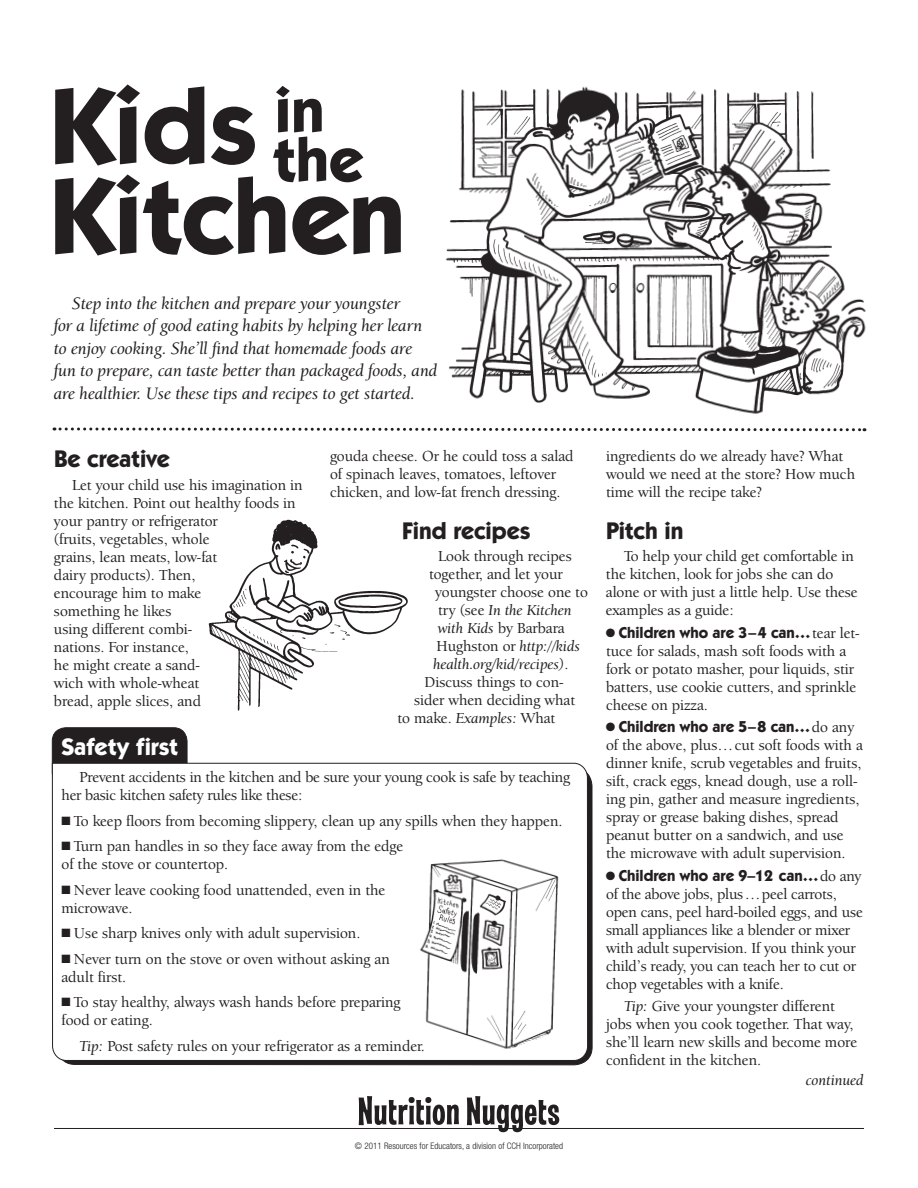
<style>
.page{position:relative;width:918px;height:1188px;background:#fff}
.page>*{position:absolute;margin:0;border:0;box-sizing:border-box;transform-origin:0 0}
.t1{font:700 108px "Kabel IT Cby BT";color:#231f20}
.t2{font:700 63px "Kabel IT Cby BT";color:#231f20}
.t3{font:700 24px "Kabel IT Cby BT";color:#231f20}
.t4{font:700 24px "Kabel IT Cby BT";letter-spacing:-.005em;color:#fff}
.t5{font:18px/22.5px "Berkeley Oldstyle IT Cby BT Med Ital";color:#231f20}
.t6{font:500 15.75px/18px "Berkeley Oldstyle IT Cby BT";color:#231f20}
.t7{font:15.75px "Berkeley Oldstyle IT Cby BT Med Ital";color:#231f20}
.t8{font:300 condensed 9px "Helvetica Neue";color:#231f20}
.s1{font-family:"Berkeley Oldstyle IT Cby BT";font-weight:500}
.s2{font-family:"Berkeley Oldstyle IT Cby BT Med Ital";font-weight:400}
.s3{font-family:"Kabel IT Cby BT";font-weight:700}
</style>
<div class="page">
<svg style="left:54px;top:427px;width:811px;height:5px"></svg>
<hr style="left:54px;top:1128px;width:810px;height:1px;background:#231f20">
<svg style="left:359px;top:1096px;width:200px;height:36px"></svg>
<div style="left:52px;top:728px;width:135px;height:59px;background:#231f20;border-radius:14px"></div>
<div style="left:52px;top:727px;width:135px;height:60px;border:1px solid #231f20;border-radius:14px"></div>
<svg style="left:52px;top:763px;width:536px;height:298px"></svg>
<img style="left:445px;top:86px;width:421px;height:328px">
<img style="left:208px;top:519px;width:200px;height:192px">
<img style="left:417px;top:855px;width:147px;height:197px">
<p class="t1" style="left:50px;top:59px;width:276px">Kids <sup>in</sup></p>
<p class="t2" style="left:273px;top:121px;width:92px">the</p>
<p class="t1" style="left:50px;top:149px;width:358px">Kitchen</p>
<p class="t5" style="left:54px;top:291px;width:385px;text-indent:18px">Step into the kitchen and prepare your youngster<br>for a lifetime of good eating habits by helping her learn to enjoy cooking. She’ll find that homemade foods are fun to prepare, can taste better than packaged foods, and are healthier. Use these tips and recipes to get started.</p>
<p class="t3" style="left:54px;top:444px;width:117px">Be creative</p>
<p class="t6" style="left:54px;top:476px;width:250px;text-indent:18px">Let your child use his imagination in the kitchen. Point out healthy foods in your pantry or refrigerator<br>(fruits, vegetables, whole<br>grains, lean meats, low-fat<br>dairy products). Then,<br>encourage him to make<br>something he likes<br>using different combi-<br>nations. For instance,<br>he might create a sand-<br>wich with whole-wheat<br>bread, apple slices, and</p>
<p class="t6" style="left:330px;top:446px;width:245px">gouda cheese. Or he could toss a salad of spinach leaves, tomatoes, leftover chicken, and low-fat french dressing.</p>
<p class="t3" style="left:402px;top:516px;width:130px">Find recipes</p>
<p class="t6" style="left:438px;top:547px;width:135px">Look through recipes</p>
<p class="t6" style="left:429px;top:565px;width:135px">together, and let your</p>
<p class="t6" style="left:435px;top:583px;width:154px">youngster choose one to</p>
<p class="t7" style="left:438px;top:601px;width:136px"><span class="s1">try (see</span> In the Kitchen</p>
<p class="t6" style="left:438px;top:619px;width:128px"><span class="s2">with Kids</span> by Barbara</p>
<p class="t7" style="left:437px;top:637px;width:145px"><span class="s1">Hughston or</span> http://kids</p>
<p class="t7" style="left:434px;top:655px;width:137px">health.org/kid/recipes)<span class="s1">.</span></p>
<p class="t6" style="left:425px;top:673px;width:141px">Discuss things to con-</p>
<p class="t6" style="left:414px;top:691px;width:163px">sider when deciding what</p>
<p class="t6" style="left:398px;top:709px;width:159px">to make. <span class="s2">Examples:</span> What</p>
<p class="t4" style="left:61px;top:732px;width:118px">Safety first</p>
<p class="t6" style="left:61px;top:768px;width:510px;text-indent:18px">Prevent accidents in the kitchen and be sure your young cook is safe by teaching her basic kitchen safety rules like these:</p>
<p class="t6" style="left:61px;top:811px;width:503px">■ To keep floors from becoming slippery, clean up any spills when they happen.</p>
<p class="t6" style="left:61px;top:837px;width:343px">■ Turn pan handles in so they face away from the edge of the stove or countertop.</p>
<p class="t6" style="left:61px;top:880px;width:325px">■ Never leave cooking food unattended, even in the microwave.</p>
<p class="t6" style="left:61px;top:924px;width:300px">■ Use sharp knives only with adult supervision.</p>
<p class="t6" style="left:61px;top:949px;width:330px">■ Never turn on the stove or oven without asking an adult first.</p>
<p class="t6" style="left:61px;top:993px;width:341px">■ To stay healthy, always wash hands before preparing food or eating.</p>
<p class="t6" style="left:79px;top:1036px;width:347px"><span class="s2">Tip:</span> Post safety rules on your refrigerator as a reminder.</p>
<p class="t6" style="left:606px;top:446px;width:251px">ingredients do we already have? What would we need at the store? How much time will the recipe take?</p>
<p class="t3" style="left:606px;top:516px;width:79px">Pitch in</p>
<p class="t6" style="left:606px;top:547px;width:253px;text-indent:18px">To help your child get comfortable in the kitchen, look for jobs she can do alone or with just a little help. Use these examples as a guide:</p>
<p class="t6" style="left:606px;top:623px;width:255px">● <span class="s3">Children who are 3–4 can…</span>tear let&shy;tuce for salads, mash soft foods with a fork or potato masher, pour liquids, stir batters, use cookie cutters, and sprinkle cheese on pizza.</p>
<p class="t6" style="left:606px;top:718px;width:258px">● <span class="s3">Children who are 5–8 can…</span>do any of the above, plus…cut soft foods with a dinner knife, scrub vegetables and fruits, sift, crack eggs, knead dough, use a roll&shy;ing pin, gather and measure ingredients, spray or grease baking dishes, spread peanut butter on a sandwich, and use the microwave with adult supervision.</p>
<p class="t6" style="left:606px;top:866px;width:258px">● <span class="s3">Children who are 9–12 can…</span>do any of the above jobs, plus…peel carrots, open cans, peel hard-boiled eggs, and use small appliances like a blender or mixer with adult supervision. If you think your child’s ready, you can teach her to cut or chop vegetables with a knife.</p>
<p class="t6" style="left:606px;top:997px;width:253px;text-indent:18px"><span class="s2">Tip:</span> Give your youngster different jobs when you cook together. That way, she’ll learn new skills and become more confident in the kitchen.</p>
<p class="t7" style="left:806px;top:1071px;width:59px">continued</p>
<p class="t8" style="left:355px;top:1140px;width:210px">© 2011 Resources for Educators, a division of CCH Incorporated</p>
</div>
